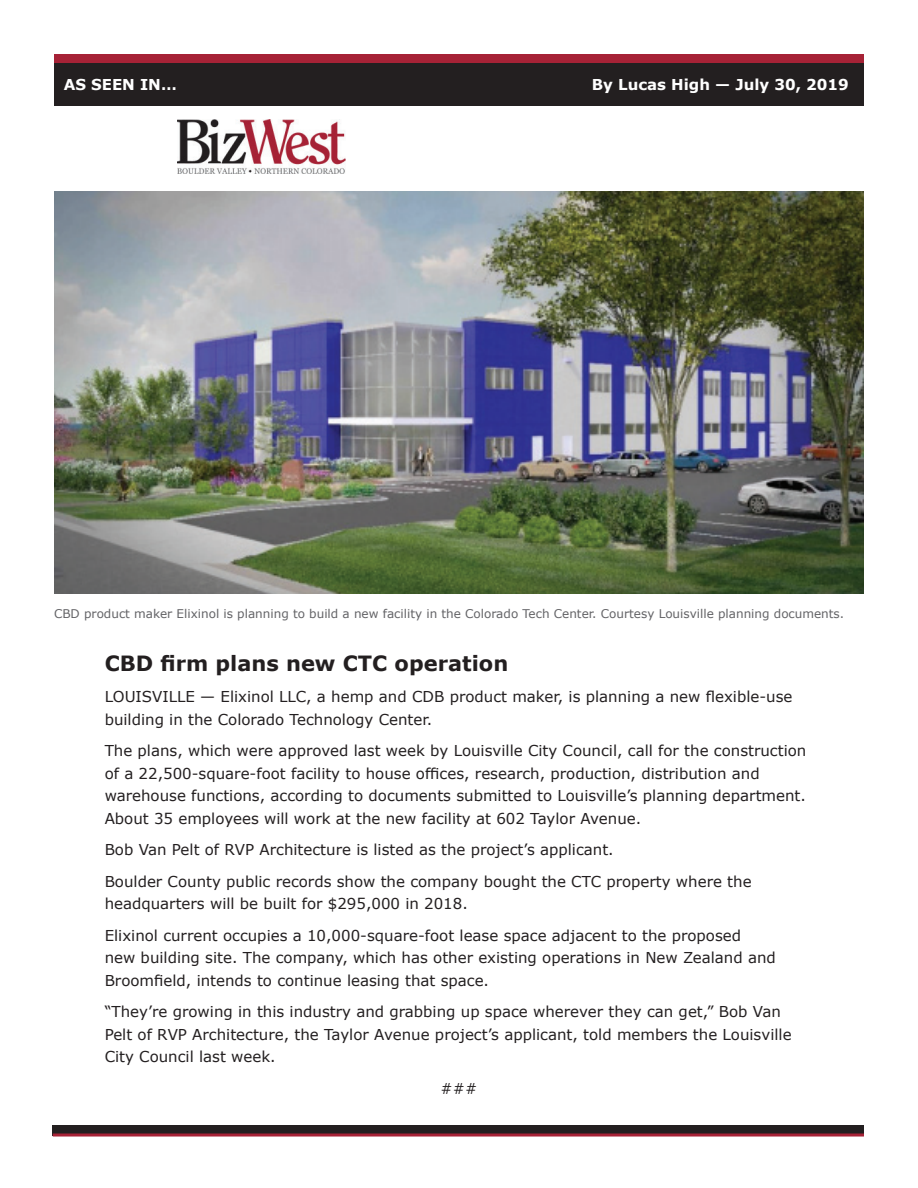
<style>
.page{position:relative;width:918px;height:1188px;background:#fff}
.page>*{position:absolute;margin:0;border:0;box-sizing:border-box;transform-origin:0 0}
.t1{font:700 21px "Verdana";color:#231f20}
.t2{font:15px/22.5px "Verdana";color:#231f20}
.t3{font:700 15px "Verdana";color:#fff}
.t4{font:12px "Verdana";color:#636366}
</style>
<div class="page">
<div style="left:54px;top:58px;width:810px;height:48px;background:#231f20"></div>
<img style="left:177px;top:119px;width:168px;height:54px">
<div style="left:54px;top:54px;width:810px;height:9px;background:#a62236"></div>
<img style="left:54px;top:191px;width:810px;height:403px">
<div style="left:53px;top:1125px;width:811px;height:10px;background:#231f20"></div>
<hr style="left:53px;top:1134px;width:811px;height:3px;background:#a62236">
<p class="t3" style="left:64px;top:74px;width:115px">AS SEEN IN…</p>
<p class="t3" style="left:592px;top:74px;width:259px">By Lucas High — July 30, 2019</p>
<p class="t4" style="left:54px;top:605px;width:792px">CBD product maker Elixinol is planning to build a new facility in the Colorado Tech Center. Courtesy Louisville planning documents.</p>
<h1 class="t1" style="left:105px;top:648px;width:405px">CBD firm plans new CTC operation</h1>
<p class="t2" style="left:105px;top:685px;width:689px">LOUISVILLE — Elixinol LLC, a hemp and CDB product maker, is planning a new flexible-use building in the Colorado Technology Center.</p>
<p class="t2" style="left:105px;top:739px;width:703px">The plans, which were approved last week by Louisville City Council, call for the construction of a 22,500-square-foot facility to house offices, research, production, distribution and warehouse functions, according to documents submitted to Louisville’s planning department.<br>About 35 employees will work at the new facility at 602 Taylor Avenue.</p>
<p class="t2" style="left:105px;top:834px;width:648px;line-height:31.5px">Bob Van Pelt of RVP Architecture is listed as the project’s applicant.<br>Boulder County public records show the company bought the CTC property where the</p>
<p class="t2" style="left:105px;top:888px;width:638px;line-height:31.5px">headquarters will be built for $295,000 in 2018.<br>Elixinol current occupies a 10,000-square-foot lease space adjacent to the proposed</p>
<p class="t2" style="left:105px;top:946px;width:673px">new building site. The company, which has other existing operations in New Zealand and<br>Broomfield, intends to continue leasing that space.</p>
<p class="t2" style="left:105px;top:1000px;width:688px">“They’re growing in this industry and grabbing up space wherever they can get,” Bob Van<br>Pelt of RVP Architecture, the Taylor Avenue project’s applicant, told members the Louisville<br>City Council last week.</p>
<p class="t2" style="left:441px;top:1077px;width:38px">###</p>
</div>
